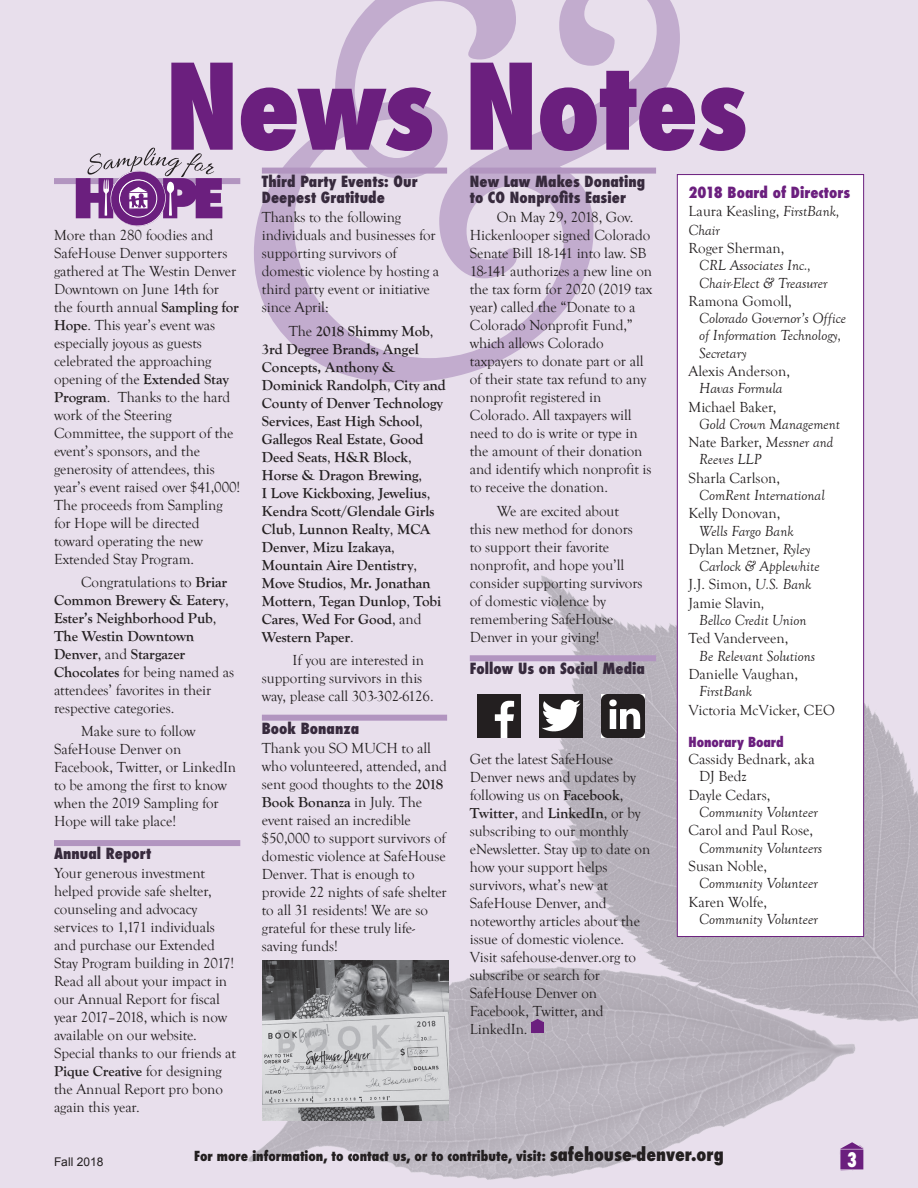
<style>
.page{position:relative;width:918px;height:1188px;background:#e8dfec}
.page>*{position:absolute;margin:0;border:0;box-sizing:border-box;transform-origin:0 0}
.head_fut_xb_24{font:800 condensed 115.5px "Futura";letter-spacing:-.02em;color:#6b1f7e}
.t1{font:800 condensed 19.5px "Futura";color:#fff;scale:.85 1}
.body_no_indent{font:15px/18px "Goudy Old Style T";letter-spacing:-.005em;color:#231f20}
.body{font:15px/18px "Goudy Old Style T";letter-spacing:-.005em;color:#231f20}
.body-2{font:700 15px/18px "Goudy Old Style T";letter-spacing:-.005em;color:#231f20}
.board{font:italic 15px/17.2px "Goudy Old Style T";color:#231f20}
.board-2{font:15px/17.2px "Goudy Old Style T";color:#231f20}
.head_NEWS_NOTES{font:800 condensed 15px/16.5px "Futura";letter-spacing:.005em;color:#372a3d}
.head_NEWS_NOTES-2{font:800 condensed 15px "Futura";letter-spacing:.005em;color:#6b1f7e}
.t2{font:800 condensed 13.5px "Futura";color:#231f20}
.board_HEAD{font:800 condensed 13.5px "Futura";letter-spacing:-.005em;color:#6b1f7e}
.t3{font:12px "Arial";color:#231f20}
.s1{font-weight:400}
.s2{font-weight:700}
.s3{font-style:italic}
.s4{font-style:normal}
.s5{font-size:18px}
</style>
<div class="page">
<img style="left:240px;top:453px;width:678px;height:727px">
<div style="left:840px;top:1149px;width:23px;height:20px;background:#6b1f7e"></div>
<svg style="left:840px;top:1170px;width:14px;height:1px"></svg>
<svg style="left:840px;top:1142px;width:24px;height:15px"></svg>
<svg style="left:254px;top:0;width:426px;height:383px"></svg>
<div style="left:262px;top:168px;width:185px;height:6px;background:#b295c0"></div>
<div style="left:262px;top:715px;width:185px;height:6px;background:#b295c0"></div>
<div style="left:470px;top:168px;width:186px;height:6px;background:#b295c0"></div>
<div style="left:470px;top:655px;width:186px;height:6px;background:#b295c0"></div>
<div style="left:532px;top:1023px;width:12px;height:10px;background:#6b1f7e"></div>
<svg style="left:531px;top:1019px;width:13px;height:7px"></svg>
<div style="left:54px;top:178px;width:186px;height:6px;background:#b295c0"></div>
<div style="left:54px;top:840px;width:186px;height:6px;background:#b295c0"></div>
<svg style="left:76px;top:148px;width:146px;height:79px"></svg>
<img style="left:478px;top:694px;width:43px;height:43px">
<img style="left:540px;top:694px;width:43px;height:43px">
<img style="left:601px;top:694px;width:43px;height:43px">
<div style="left:677px;top:175px;width:187px;height:762px;background:#fff"></div>
<div style="left:677px;top:174px;width:187px;height:763px;border:1px solid #6b1f7e"></div>
<img style="left:262px;top:960px;width:186px;height:160px">
<p class="head_fut_xb_24" style="left:165px;top:28px;width:584px">News Notes</p>
<p class="head_NEWS_NOTES" style="left:262px;top:173px;width:157px">Third Party Events: Our<br>Deepest Gratitude</p>
<p class="body_no_indent" style="left:262px;top:209px;width:179px">Thanks to the following individuals and businesses for supporting survivors of domestic violence by hosting a third party event or initiative since April:</p>
<p class="body-2" style="left:262px;top:322px;width:186px;text-indent:27px"><span class="s1">The</span> 2018 Shimmy Mob<span class="s1">,<br></span>3rd Degree Brands, Angel<br>Concepts, Anthony &amp;<br>Dominick Randolph<span class="s1">,</span> City and<br>County of Denver Technology<br>Services<span class="s1">,</span> East High School<span class="s1">,<br></span>Gallegos Real Estate<span class="s1">,</span> Good<br>Deed Seats<span class="s1">,</span> H&amp;R Block<span class="s1">,<br></span>Horse &amp; Dragon Brewing<span class="s1">,<br></span>I Love Kickboxing<span class="s1">,</span> Jewelius<span class="s1">,<br></span>Kendra Scott/Glendale Girls<br>Club<span class="s1">,</span> Lunnon Realty<span class="s1">,</span> MCA<br>Denver<span class="s1">,</span> Mizu Izakaya<span class="s1">,<br></span>Mountain Aire Dentistry<span class="s1">,<br></span>Move Studios<span class="s1">,</span> Mr. Jonathan<br>Mottern<span class="s1">,</span> Tegan Dunlop<span class="s1">,</span> Tobi<br>Cares<span class="s1">,</span> Wed For Good<span class="s1">, and<br></span>Western Paper<span class="s1">.</span></p>
<p class="body" style="left:262px;top:651px;width:173px;text-indent:31px">If you are interested in supporting survivors in this way, please call 303-302-6126.</p>
<p class="head_NEWS_NOTES" style="left:262px;top:720px;width:99px">Book Bonanza</p>
<p class="body_no_indent" style="left:262px;top:739px;width:187px">Thank you SO MUCH to all who volunteered, attended, and sent good thoughts to the <span class="s2">2018<br>Book Bonanza</span> in July. The event raised an incredible $50,000 to support survivors of domestic violence at SafeHouse<br>Denver. That is enough to provide 22 nights of safe shelter to all 31 residents! We are so grateful for these truly life&shy;saving funds!</p>
<p class="head_NEWS_NOTES" style="left:470px;top:173px;width:177px">New Law Makes Donating to CO Nonprofits Easier</p>
<p class="body" style="left:470px;top:209px;width:184px;text-indent:27px">On May 29, 2018, Gov.<br>Hickenlooper signed Colorado<br>Senate Bill 18-141 into law. SB<br>18-141 authorizes a new line on the tax form for 2020 (2019 tax year) called the “Donate to a<br>Colorado Nonprofit Fund,” which allows Colorado taxpayers to donate part or all of their state tax refund to any nonprofit registered in<br>Colorado. All taxpayers will need to do is write or type in the amount of their donation and identify which nonprofit is to receive the donation.</p>
<p class="body" style="left:470px;top:502px;width:174px;text-indent:27px">We are excited about this new method for donors to support their favorite nonprofit, and hope you’ll consider supporting survivors of domestic violence by remembering SafeHouse<br>Denver in your giving!</p>
<p class="head_NEWS_NOTES" style="left:470px;top:661px;width:177px">Follow Us on Social Media</p>
<p class="head_NEWS_NOTES-2" style="left:688px;top:182px;width:163px">2018 Board of Directors</p>
<p class="board-2" style="left:688px;top:203px;width:153px">Laura Keasling, <span class="s3">FirstBank,</span></p>
<p class="board" style="left:688px;top:222px;width:33px">Chair</p>
<p class="board" style="left:699px;top:240px;width:130px;text-indent:-11px"><span class="s4">Roger Sherman,<br></span>CRL Associates Inc.,<br>Chair-Elect &amp; Treasurer</p>
<p class="board" style="left:699px;top:293px;width:148px;text-indent:-11px"><span class="s4">Ramona Gomoll,<br></span>Colorado Governor’s Office of Information Technology,<br>Secretary</p>
<p class="board-2" style="left:688px;top:363px;width:103px;text-align:center">Alexis Anderson,<br><span class="s3">Havas Formula</span></p>
<p class="board" style="left:699px;top:398px;width:142px;text-indent:-11px"><span class="s4">Michael Baker,<br></span>Gold Crown Management</p>
<p class="board" style="left:699px;top:434px;width:136px;text-indent:-11px"><span class="s4">Nate Barker,</span> Messner and<br>Reeves LLP</p>
<p class="board" style="left:699px;top:470px;width:127px;text-indent:-11px"><span class="s4">Sharla Carlson,<br></span>ComRent International</p>
<p class="board" style="left:699px;top:505px;width:96px;text-indent:-11px"><span class="s4">Kelly Donovan,<br></span>Wells Fargo Bank</p>
<p class="board" style="left:699px;top:541px;width:122px;text-indent:-11px"><span class="s4">Dylan Metzner,</span> Ryley<br>Carlock &amp; Applewhite</p>
<p class="board-2" style="left:688px;top:576px;width:125px">J.J. Simon, <span class="s3">U.S. Bank</span></p>
<p class="board" style="left:699px;top:595px;width:109px;text-indent:-11px"><span class="s4">Jamie Slavin</span>,<br>Bellco Credit Union</p>
<p class="board" style="left:699px;top:630px;width:117px;text-indent:-11px"><span class="s4">Ted Vanderveen,<br></span>Be Relevant Solutions</p>
<p class="board-2" style="left:699px;top:666px;width:100px;text-indent:-11px">Danielle Vaughan,<br><span class="s3">FirstBank</span></p>
<p class="board-2" style="left:688px;top:701px;width:148px">Victoria McVicker, CEO</p>
<p class="board_HEAD" style="left:688px;top:733px;width:97px">Honorary Board</p>
<p class="board-2" style="left:699px;top:751px;width:117px;text-indent:-11px">Cassidy Bednark, aka<br>DJ Bedz</p>
<p class="board" style="left:699px;top:787px;width:120px;text-indent:-11px"><span class="s4">Dayle Cedars,<br></span>Community Volunteer</p>
<p class="board" style="left:699px;top:822px;width:124px;text-indent:-11px"><span class="s4">Carol and Paul Rose,<br></span>Community Volunteers</p>
<p class="board" style="left:699px;top:858px;width:120px;text-indent:-11px"><span class="s4">Susan Noble,<br></span>Community Volunteer</p>
<p class="board" style="left:699px;top:893px;width:120px;text-indent:-11px"><span class="s4">Karen Wolfe,<br></span>Community Volunteer</p>
<p class="body_no_indent" style="left:54px;top:226px;width:188px">More than 280 foodies and<br>SafeHouse Denver supporters gathered at The Westin Denver<br>Downtown on June 14th for the fourth annual <span class="s2">Sampling for<br>Hope</span>. This year’s event was especially joyous as guests celebrated the approaching opening of the <span class="s2">Extended Stay<br>Program</span>. Thanks to the hard work of the Steering<br>Committee, the support of the event’s sponsors, and the generosity of attendees, this year’s event raised over $41,000!<br>The proceeds from Sampling for Hope will be directed toward operating the new<br>Extended Stay Program.</p>
<p class="body-2" style="left:54px;top:573px;width:182px;text-indent:27px"><span class="s1">Congratulations to</span> Briar<br>Common Brewery &amp; Eatery<span class="s1">,<br></span>Ester’s Neighborhood Pub<span class="s1">,<br></span>The Westin Downtown<br>Denver<span class="s1">, and</span> Stargazer<br>Chocolates <span class="s1">for being named as attendees’ favorites in their respective categories.</span></p>
<p class="body" style="left:54px;top:723px;width:184px;text-indent:27px">Make sure to follow<br>SafeHouse Denver on<br>Facebook, Twitter, or LinkedIn to be among the first to know when the 2019 Sampling for<br>Hope will take place!</p>
<p class="head_NEWS_NOTES" style="left:54px;top:845px;width:99px">Annual Report</p>
<p class="body_no_indent" style="left:54px;top:865px;width:184px">Your generous investment helped provide safe shelter, counseling and advocacy services to 1,171 individuals and purchase our Extended<br>Stay Program building in 2017!<br>Read all about your impact in our Annual Report for fiscal year 2017–2018, which is now available on our website.<br>Special thanks to our friends at<br><span class="s2">Pique Creative</span> for designing the Annual Report pro bono again this year.</p>
<p class="t2" style="left:194px;top:1147px;width:531px">For more information, to contact us, or to contribute, visit: <span class="s5">safehouse-denver.org</span></p>
<p class="body_no_indent" style="left:470px;top:750px;width:182px">Get the latest SafeHouse<br>Denver news and updates by following us on <span class="s2">Facebook</span>,<br><span class="s2">Twitter</span>, and <span class="s2">LinkedIn</span>, or by subscribing to our monthly eNewsletter. Stay up to date on how your support helps survivors, what’s new at<br>SafeHouse Denver, and noteworthy articles about the issue of domestic violence.<br>Visit safehouse-denver.org to subscribe or search for<br>SafeHouse Denver on<br>Facebook, Twitter, and<br>LinkedIn.</p>
<p class="t3" style="left:54px;top:1154px;width:51px">Fall 2018</p>
<p class="t1" style="left:847px;top:1146px;width:13px">3</p>
</div>
